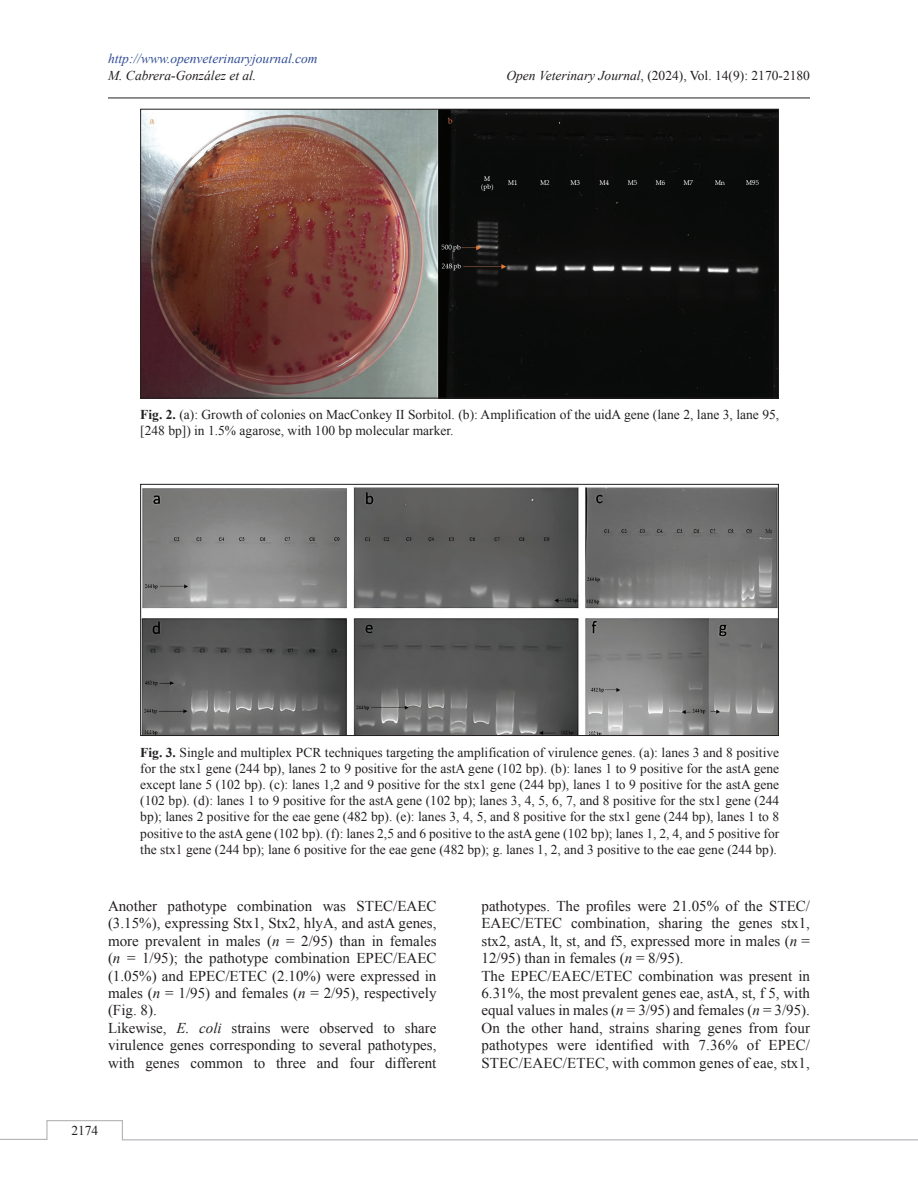
<style>
.page{position:relative;width:918px;height:1188px;background:#fff}
.page>*{position:absolute;margin:0;border:0;box-sizing:border-box;transform-origin:0 0}
.t1{font:15px/17.4px "Times New Roman";color:#231f20}
.t2{font:13.5px/16.2px "Times New Roman";color:#231f20}
.t3{font:italic 13.5px "Times New Roman";color:#304d94}
.t4{font:italic 13.5px "Times New Roman";color:#231f20}
.s1{font-style:italic}
.s2{font-weight:700}
</style>
<div class="page">
<hr style="left:108px;top:98px;width:702px;height:1px;background:#231f20">
<svg style="left:0;top:1120px;width:918px;height:21px"></svg>
<img style="left:142px;top:111px;width:635px;height:285px">
<div style="left:140px;top:109px;width:639px;height:289px;border:1px solid #231f20"></div>
<img style="left:142px;top:487px;width:635px;height:247px">
<div style="left:140px;top:484px;width:639px;height:252px;border:1px solid #231f20"></div>
<p class="t3" style="left:108px;top:50px;width:211px">http://www.openveterinaryjournal.com</p>
<p class="t4" style="left:108px;top:66px;width:150px">M. Cabrera-González et al.</p>
<p class="t2" style="left:506px;top:67px;width:305px"><span class="s1">Open Veterinary Journal</span>, (2024), Vol. 14(9): 2170-2180</p>
<p class="t2" style="left:140px;top:406px;width:641px"><span class="s2">Fig. 2.</span> (a): Growth of colonies on MacConkey II Sorbitol. (b): Amplification of the uidA gene (lane 2, lane 3, lane 95, [248 bp]) in 1.5% agarose, with 100 bp molecular marker.</p>
<p class="t2" style="left:140px;top:744px;width:641px;text-align:justify"><span class="s2">Fig. 3.</span> Single and multiplex PCR techniques targeting the amplification of virulence genes. (a): lanes 3 and 8 positive for the stx1 gene (244 bp), lanes 2 to 9 positive for the astA gene (102 bp). (b): lanes 1 to 9 positive for the astA gene except lane 5 (102 bp). (c): lanes 1,2 and 9 positive for the stx1 gene (244 bp), lanes 1 to 9 positive for the astA gene (102 bp). (d): lanes 1 to 9 positive for the astA gene (102 bp); lanes 3, 4, 5, 6, 7, and 8 positive for the stx1 gene (244 bp); lanes 2 positive for the eae gene (482 bp). (e): lanes 3, 4, 5, and 8 positive for the stx1 gene (244 bp), lanes 1 to 8 positive to the astA gene (102 bp). (f): lanes 2,5 and 6 positive to the astA gene (102 bp); lanes 1, 2, 4, and 5 positive for the stx1 gene (244 bp); lane 6 positive for the eae gene (482 bp); g. lanes 1, 2, and 3 positive to the eae gene (244 bp).</p>
<p class="t1" style="left:108px;top:897px;width:330px">Another pathotype combination was STEC/EAEC (3.15%), expressing Stx1, Stx2, hlyA, and astA genes, more prevalent in males (<span class="s1">n</span> = 2/95) than in females (<span class="s1">n</span> = 1/95); the pathotype combination EPEC/EAEC (1.05%) and EPEC/ETEC (2.10%) were expressed in males (<span class="s1">n</span> = 1/95) and females (<span class="s1">n</span> = 2/95), respectively (Fig. 8).<br>Likewise, <span class="s1">E. coli</span> strains were observed to share virulence genes corresponding to several pathotypes, with genes common to three and four different</p>
<p class="t1" style="left:481px;top:897px;width:330px">pathotypes. The profiles were 21.05% of the STEC/ EAEC/ETEC combination, sharing the genes stx1, stx2, astA, lt, st, and f5, expressed more in males (<span class="s1">n</span> = 12/95) than in females (<span class="s1">n</span> = 8/95).<br>The EPEC/EAEC/ETEC combination was present in 6.31%, the most prevalent genes eae, astA, st, f 5, with equal values in males (<span class="s1">n</span> = 3/95) and females (<span class="s1">n</span> = 3/95).<br>On the other hand, strains sharing genes from four pathotypes were identified with 7.36% of EPEC/ STEC/EAEC/ETEC, with common genes of eae, stx1,</p>
<p class="t2" style="left:71px;top:1122px;width:28px">2174</p>
</div>
